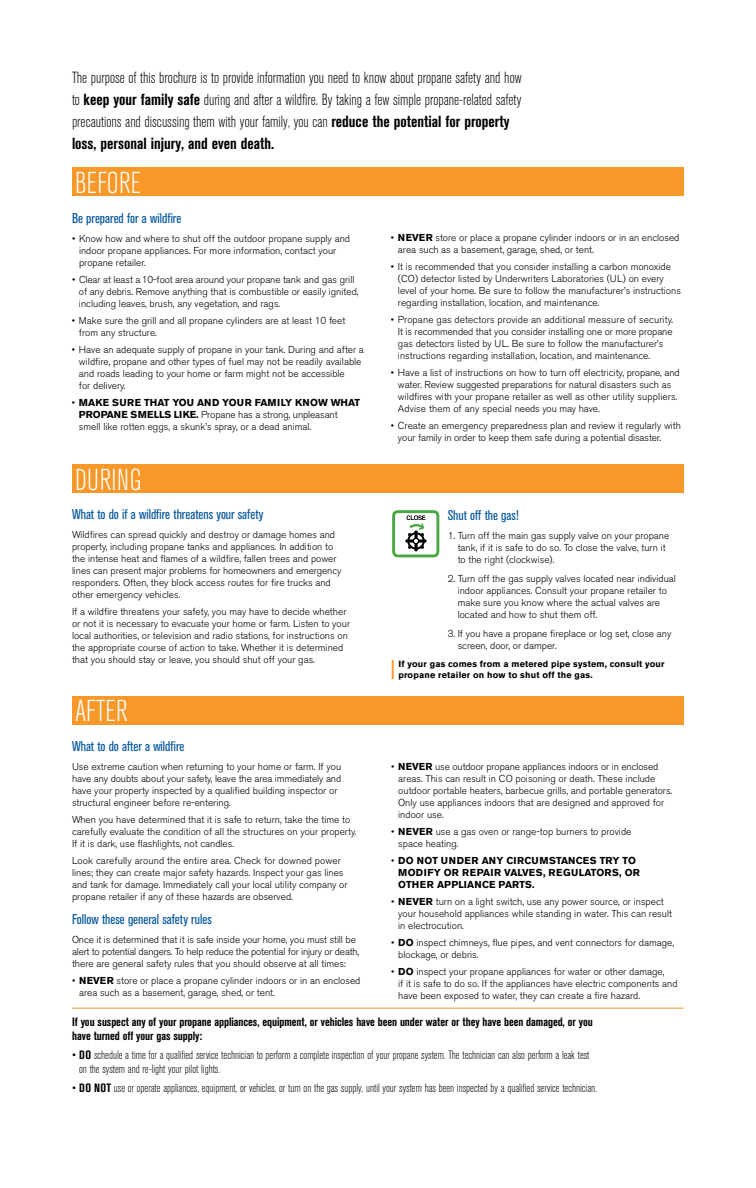
<style>
.page{position:relative;width:756px;height:1188px;background:#fff}
.page>*{position:absolute;margin:0;border:0;box-sizing:border-box;transform-origin:0 0}
.t1{font:300 condensed 30px "Akzidenz Grotesk BE";letter-spacing:.02em;color:#fff}
.t2{font:300 condensed 16px/22px "Akzidenz Grotesk BE";color:#000}
.t3{font:condensed 14px "Akzidenz Grotesk BE";color:#00539b}
.t4{font:300 condensed 12px/14px "Akzidenz Grotesk BE";color:#000}
.t5{font:700 condensed 12px/14px "Akzidenz Grotesk BE";letter-spacing:-.005em;color:#000}
.t6{font:300 10px/12px "Akzidenz Grotesk BE";color:#000}
.t7{font:700 10px/12px "Akzidenz Grotesk BE";letter-spacing:.015em;color:#000}
.t8{font:700 9px/11px "Akzidenz Grotesk BE";letter-spacing:.02em;color:#000}
.s1{font-weight:700}
.s2{font-weight:300}
</style>
<div class="page">
<div style="left:72px;top:696px;width:612px;height:28px;background:#f89828"></div>
<div style="left:72px;top:167px;width:612px;height:28px;background:#f89828"></div>
<div style="left:72px;top:465px;width:612px;height:28px;background:#f89828"></div>
<div style="left:392px;top:510px;width:47px;height:47px;border:3px solid #49a842;border-radius:5px"></div>
<svg style="left:405px;top:515px;width:22px;height:36px"></svg>
<hr style="left:72px;top:1008px;width:612px;height:1px;background:#f89828">
<svg style="left:392px;top:660px;width:2px;height:19px"></svg>
<p class="t2" style="left:72px;top:67px;width:451px">The purpose of this brochure is to provide information you need to know about propane safety and how to <span class="s1">keep your family safe</span> during and after a wildfire. By taking a few simple propane-related safety precautions and discussing them with your family, you can <span class="s1">reduce the potential for property loss, personal injury, and even death.</span></p>
<h1 class="t1" style="left:75px;top:166px;width:67px">BEFORE</h1>
<h3 class="t3" style="left:72px;top:210px;width:111px">Be prepared for a wildfire</h3>
<p class="t6" style="left:79px;top:232px;width:273px;text-indent:-7px">• Know how and where to shut off the outdoor propane supply and indoor propane appliances. For more information, contact your propane retailer.</p>
<p class="t6" style="left:79px;top:273px;width:281px;text-indent:-7px">• Clear at least a10-foot area around your propane tank and gas grill of any debris. Remove anything that is combustible or easily ignited, including leaves, brush, any vegetation, and rags.</p>
<p class="t6" style="left:79px;top:314px;width:268px;text-indent:-7px">• Make sure the grill and all propane cylinders are at least 10 feet from any structure.</p>
<p class="t6" style="left:79px;top:343px;width:286px;text-indent:-7px">• Have an adequate supply of propane in your tank. During and after a wildfire, propane and other types of fuel may not be readily available and roads leading to your home or farm might not be accessible<br>for delivery.</p>
<p class="t7" style="left:72px;top:396px;width:80px"><span class="s2">•</span> MAKE SURE that</p>
<p class="t6" style="left:79px;top:396px;width:283px;text-indent:93px"><span class="s1">YOU AND YOUR FAMILY KNOW WHAT<br>PROPANE SMELLS LIKE.</span> Propane has a strong, unpleasant smell like rotten eggs, a skunk’s spray, or a dead animal.</p>
<h1 class="t1" style="left:75px;top:463px;width:68px">DURING</h1>
<h3 class="t3" style="left:72px;top:507px;width:193px">What to do if a wildfire threatens your safety</h3>
<p class="t6" style="left:72px;top:529px;width:271px">Wildfires can spread quickly and destroy or damage homes and property, including propane tanks and appliances. In addition to the intense heat and flames of a wildfire, fallen trees and power lines can present major problems for homeowners and emergency responders. Often, they block access routes for fire trucks and other emergency vehicles.</p>
<p class="t6" style="left:72px;top:606px;width:280px">If a wildfire threatens your safety, you may have to decide whether or not it is necessary to evacuate your home or farm. Listen to your local authorities, or television and radio stations, for instructions on the appropriate course of action to take. Whether it is determined that you should stay or leave, you should shut off your gas.</p>
<h1 class="t1" style="left:75px;top:695px;width:54px">AFTER</h1>
<h3 class="t3" style="left:72px;top:738px;width:114px">What to do after a wildfire</h3>
<p class="t6" style="left:72px;top:761px;width:271px">Use extreme caution when returning to your home or farm. If you have any doubts about your safety, leave the area immediately and have your property inspected by a qualified building inspector or structural engineer before re-entering.</p>
<p class="t6" style="left:72px;top:814px;width:286px">When you have determined that it is safe to return, take the time to carefully evaluate the condition of all the structures on your property.<br>If it is dark, use flashlights, not candles.</p>
<p class="t6" style="left:72px;top:855px;width:277px">Look carefully around the entire area. Check for downed power lines; they can create major safety hazards. Inspect your gas lines and tank for damage. Immediately call your local utility company or propane retailer if any of these hazards are observed.</p>
<h3 class="t3" style="left:72px;top:911px;width:141px">Follow these general safety rules</h3>
<p class="t6" style="left:72px;top:934px;width:289px">Once it is determined that it is safe inside your home, you must still be alert to potential dangers. To help reduce the potential for injury or death, there are general safety rules that you should observe at all times:</p>
<p class="t6" style="left:79px;top:975px;width:283px;text-indent:-7px">• <span class="s1">NEVER</span> store or place a propane cylinder indoors or in an enclosed area such as a basement, garage, shed, or tent.</p>
<p class="t6" style="left:398px;top:232px;width:283px;text-indent:-7px">• <span class="s1">NEVER</span> store or place a propane cylinder indoors or in an enclosed area such as a basement, garage, shed, or tent.</p>
<p class="t6" style="left:398px;top:261px;width:285px;text-indent:-7px">• It is recommended that you consider installing a carbon monoxide (CO) detector listed by Underwriters Laboratories (UL) on every level of your home. Be sure to follow the manufacturer’s instructions regarding installation, location, and maintenance.</p>
<p class="t6" style="left:398px;top:314px;width:277px;text-indent:-7px">• Propane gas detectors provide an additional measure of security.<br>It is recommended that you consider installing one or more propane gas detectors listed by UL. Be sure to follow the manufacturer’s instructions regarding installation, location, and maintenance.</p>
<p class="t6" style="left:398px;top:367px;width:283px;text-indent:-7px">• Have a list of instructions on how to turn off electricity, propane, and water. Review suggested preparations for natural disasters such as wildfires with your propane retailer as well as other utility suppliers.<br>Advise them of any special needs you may have.</p>
<p class="t6" style="left:398px;top:420px;width:284px;text-indent:-7px">• Create an emergency preparedness plan and review it regularly with your family in order to keep them safe during a potential disaster.</p>
<h3 class="t3" style="left:448px;top:507px;width:73px">Shut off the gas!</h3>
<p class="t6" style="left:458px;top:530px;width:213px;text-indent:-10px">1. Turn off the main gas supply valve on your propane tank, if it is safe to do so. To close the valve, turn it to the right (clockwise).</p>
<p class="t6" style="left:458px;top:573px;width:220px;text-indent:-10px">2. Turn off the gas supply valves located near individual indoor appliances. Consult your propane retailer to make sure you know where the actual valves are located and how to shut them off.</p>
<p class="t6" style="left:458px;top:628px;width:215px;text-indent:-10px">3. If you have a propane fireplace or log set, close any screen, door, or damper.</p>
<p class="t8" style="left:398px;top:658px;width:268px">If your gas comes from a metered pipe system, consult your propane retailer on how to shut off the gas.</p>
<p class="t6" style="left:398px;top:761px;width:276px;text-indent:-7px">• <span class="s1">NEVER</span> use outdoor propane appliances indoors or in enclosed areas. This can result in CO poisoning or death. These include outdoor portable heaters, barbecue grills, and portable generators.<br>Only use appliances indoors that are designed and approved for indoor use.</p>
<p class="t6" style="left:398px;top:826px;width:235px;text-indent:-7px">• <span class="s1">NEVER</span> use a gas oven or range-top burners to provide space heating.</p>
<p class="t7" style="left:398px;top:854px;width:243px;text-indent:-7px"><span class="s2">•</span> DO NOT UNDER ANY CIRCUMSTANCES TRY TO<br>MODIFY OR REPAIR VALVES, REGULATORS, OR<br>OTHER APPLIANCE PARTS.</p>
<p class="t6" style="left:398px;top:896px;width:275px;text-indent:-7px">• <span class="s1">NEVER</span> turn on a light switch, use any power source, or inspect your household appliances while standing in water. This can result in electrocution.</p>
<p class="t6" style="left:398px;top:937px;width:277px;text-indent:-7px">• <span class="s1">DO</span> inspect chimneys, flue pipes, and vent connectors for damage, blockage, or debris.</p>
<p class="t6" style="left:398px;top:966px;width:281px;text-indent:-7px">• <span class="s1">DO</span> inspect your propane appliances for water or other damage,<br>if it is safe to do so. If the appliances have electric components and have been exposed to water, they can create a fire hazard.</p>
<p class="t5" style="left:72px;top:1015px;width:522px">If you suspect any of your propane appliances, equipment, or vehicles have been under water or they have been damaged, or you have turned off your gas supply:</p>
<p class="t4" style="left:79px;top:1048px;width:512px;text-indent:-7px">• <span class="s1">DO</span> schedule a time for a qualified service technician to perform a complete inspection of your propane system. The technician can also perform a leak test on the system and re-light your pilot lights.</p>
<p class="t4" style="left:72px;top:1081px;width:526px">• <span class="s1">Do not</span> use or operate appliances, equipment, or vehicles, or turn on the gas supply, until your system has been inspected by a qualified service technician.</p>
</div>
